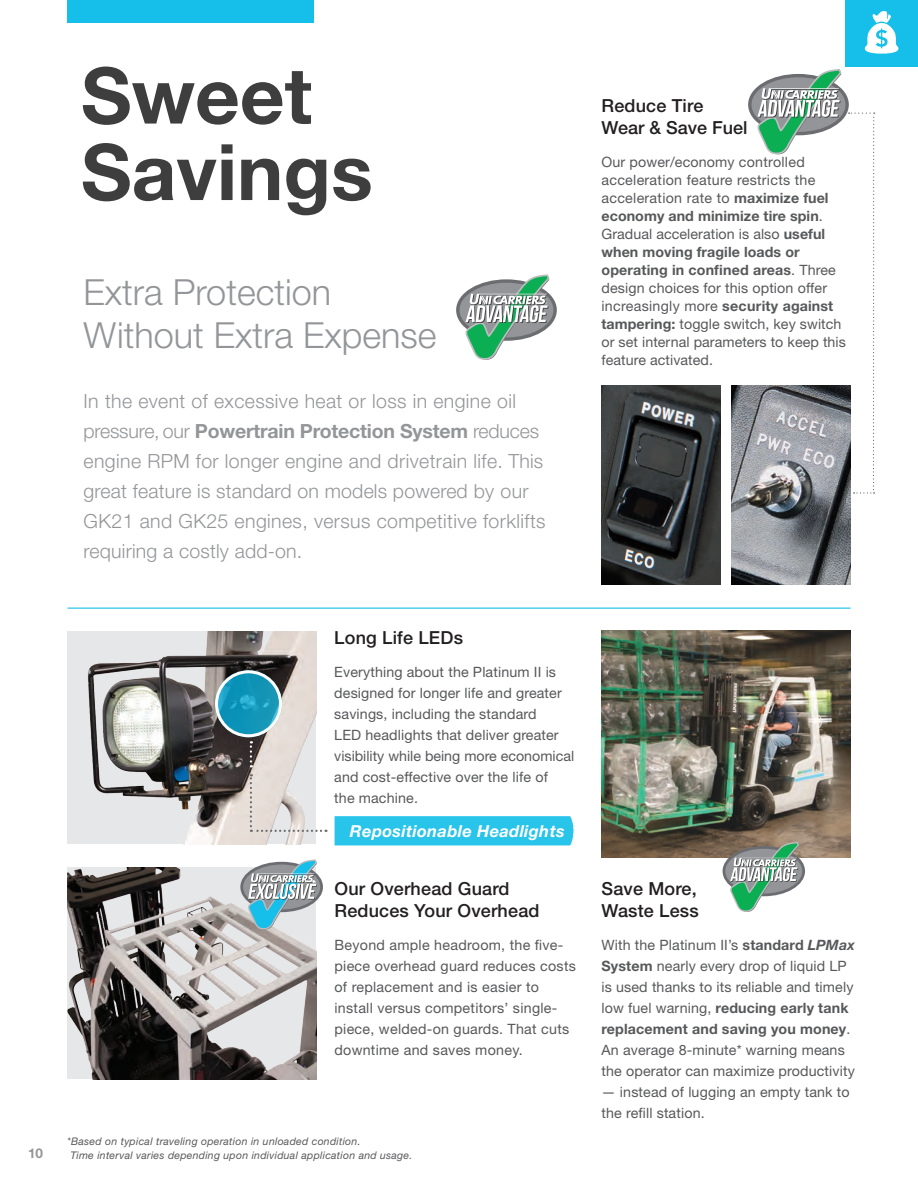
<style>
.page{position:relative;width:918px;height:1188px;background:#fff}
.page>*{position:absolute;margin:0;border:0;box-sizing:border-box;transform-origin:0 0}
.t1{font:700 78px "Helvetica Neue LT Std";color:#3e3e3f}
.t2{font:300 36px/43.5px "Helvetica Neue LT Std";color:#939598}
.t3{font:300 19.5px/30px "Helvetica Neue LT Std";letter-spacing:.02em;color:#939598}
.t4{font:500 18px/22.5px "Helvetica Neue LT Std";letter-spacing:.01em;color:#231f20}
.t5{font:italic 700 16.5px "Helvetica Neue LT Std";letter-spacing:.02em;color:#fff}
.t6{font:14.25px/21px "Helvetica Neue LT Std";letter-spacing:.01em;color:#57585a}
.t7{font:700 13.5px "Helvetica Neue LT Std";color:#939598}
.t8{font:italic 10.5px/13.5px "Helvetica Neue LT Std";letter-spacing:.025em;color:#57585a}
.s1{font-weight:700}
.s2{font-weight:700;font-style:italic}
</style>
<div class="page">
<img style="left:602px;top:386px;width:119px;height:199px">
<div style="left:845px;top:0;width:73px;height:66px;background:#15bfe9"></div>
<svg style="left:865px;top:11px;width:34px;height:43px"></svg>
<hr style="left:68px;top:608px;width:782px;height:1px;background:#15bfe9">
<svg style="left:849px;top:113px;width:26px;height:381px"></svg>
<img style="left:68px;top:867px;width:249px;height:212px">
<img style="left:731px;top:386px;width:119px;height:199px">
<img style="left:68px;top:632px;width:248px;height:212px">
<div style="left:68px;top:0;width:246px;height:22px;background:#15bfe9"></div>
<svg style="left:458px;top:281px;width:97px;height:58px"></svg>
<div style="left:456px;top:279px;width:101px;height:62px;border:3px solid #6c6d70;border-radius:50%"></div>
<svg style="left:465px;top:274px;width:85px;height:86px"></svg>
<svg style="left:242px;top:863px;width:80px;height:48px"></svg>
<div style="left:240px;top:862px;width:83px;height:50px;border:3px solid #6c6d70;border-radius:50%"></div>
<svg style="left:248px;top:859px;width:69px;height:70px"></svg>
<svg style="left:750px;top:76px;width:97px;height:58px"></svg>
<div style="left:748px;top:74px;width:101px;height:61px;border:3px solid #6c6d70;border-radius:50%"></div>
<svg style="left:757px;top:69px;width:85px;height:85px"></svg>
<svg style="left:215px;top:670px;width:67px;height:67px"></svg>
<div style="left:215px;top:670px;width:67px;height:67px;border:3px solid #fff;border-radius:50%"></div>
<div style="left:335px;top:816px;width:239px;height:29px;background:#28c4ea"></div>
<svg style="left:250px;top:774px;width:76px;height:58px"></svg>
<svg style="left:250px;top:741px;width:2px;height:26px"></svg>
<img style="left:602px;top:631px;width:248px;height:227px">
<svg style="left:724px;top:847px;width:80px;height:48px"></svg>
<div style="left:723px;top:846px;width:82px;height:50px;border:3px solid #6c6d70;border-radius:50%"></div>
<svg style="left:730px;top:842px;width:69px;height:70px"></svg>
<p class="t1" style="left:81px;top:48px;width:233px">Sweet</p>
<p class="t1" style="left:81px;top:124px;width:293px">Savings</p>
<p class="t2" style="left:84px;top:269px;width:354px">Extra Protection<br>Without Extra Expense</p>
<p class="t3" style="left:84px;top:386px;width:463px">In the event of excessive heat or loss in engine oil pressure, our <span class="s1">Powertrain Protection System</span> reduces engine RPM for longer engine and drivetrain life. This great feature is standard on models powered by our GK21 and GK25 engines, versus competitive forklifts requiring a costly add-on.</p>
<p class="t4" style="left:602px;top:94px;width:148px">Reduce Tire<br>Wear &amp; Save Fuel</p>
<p class="t6" style="left:602px;top:153px;width:246px;line-height:18px">Our power/economy controlled acceleration feature restricts the acceleration rate to <span class="s1">maximize fuel economy and minimize tire spin</span>.<br>Gradual acceleration is also <span class="s1">useful when moving fragile loads or operating in confined areas</span>. Three design choices for this option offer increasingly more <span class="s1">security against tampering:</span> toggle switch, key switch or set internal parameters to keep this feature activated.</p>
<p class="t4" style="left:334px;top:627px;width:130px">Long Life LEDs</p>
<p class="t6" style="left:334px;top:662px;width:241px">Everything about the Platinum II is designed for longer life and greater savings, including the standard<br>LED headlights that deliver greater visibility while being more economical and cost-effective over the life of<br>the machine.</p>
<p class="t5" style="left:350px;top:821px;width:216px">Repositionable Headlights</p>
<p class="t4" style="left:334px;top:877px;width:177px">Our Overhead Guard</p>
<p class="t4" style="left:334px;top:899px;width:207px">Reduces Your Overhead</p>
<p class="t6" style="left:334px;top:934px;width:243px">Beyond ample headroom, the five&shy;piece overhead guard reduces costs of replacement and is easier to install versus competitors’ single&shy;piece, welded-on guards. That cuts downtime and saves money.</p>
<p class="t7" style="left:28px;top:1145px;width:17px">10</p>
<p class="t8" style="left:70px;top:1134px;width:344px;text-indent:-3px">*Based on typical traveling operation in unloaded condition.<br>Time interval varies depending upon individual application and usage.</p>
<p class="t4" style="left:601px;top:877px;width:99px">Save More,<br>Waste Less</p>
<p class="t6" style="left:602px;top:935px;width:255px">With the Platinum II’s <span class="s1">standard</span> <span class="s2">LPMax </span><span class="s1">System</span> nearly every drop of liquid LP is used thanks to its reliable and timely low fuel warning, <span class="s1">reducing early tank replacement and saving you money</span>.<br>An average 8-minute* warning means the operator can maximize productivity</p>
<p class="t6" style="left:602px;top:1082px;width:250px">— instead of lugging an empty tank to the refill station.</p>
</div>
